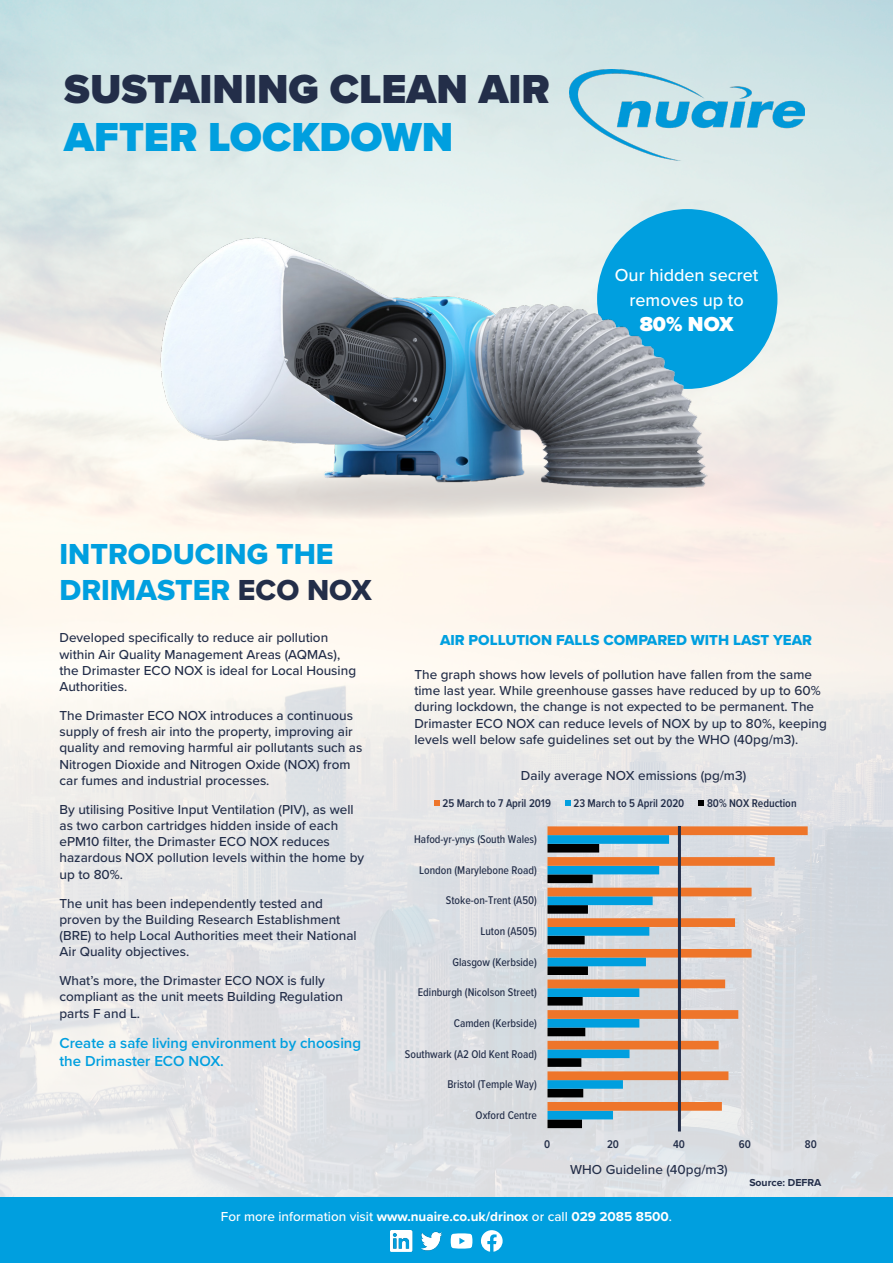
<style>
.page{position:relative;width:893px;height:1263px;background:#fff}
.page>*{position:absolute;margin:0;border:0;box-sizing:border-box;transform-origin:0 0}
.t1{font:900 42px "Proxima Nova";color:#232e49}
.t2{font:900 42px "Proxima Nova";color:#009fdf}
.t3{font:30px/36px "Proxima Nova Extrabld";color:#009fdf}
.t4{font:900 21px "Proxima Nova";color:#fff}
.t5{font:500 18px/25.2px "Proxima Nova";color:#fff;text-align:center}
.t6{font:600 15px/18px "Proxima Nova";color:#009fdf}
.t7{font:15px "Proxima Nova Extrabld";color:#009fdf}
.t8{font:500 13.5px/16.2px "Proxima Nova";color:#232e49}
.t9{font:700 13.5px "Proxima Nova";color:#fff}
.t10{font:500 11.55px "Proxima Nova Cond";letter-spacing:-.005em;color:#232e49}
.t11{font:600 11.55px "Proxima Nova Cond";letter-spacing:-.005em;color:#232e49}
.t12{font:700 10.5px "Proxima Nova";color:#232e49}
.s1{color:#232e49}
.s2{font-weight:500}
</style>
<div class="page">
<img style="left:0;top:0;width:893px;height:1197px">
<img style="left:570px;top:69px;width:235px;height:91px">
<div style="left:0;top:1197px;width:893px;height:66px;background:#009fdf"></div>
<svg style="left:481px;top:1230px;width:22px;height:22px"></svg>
<img style="left:421px;top:1231px;width:21px;height:20px">
<svg style="left:451px;top:1233px;width:21px;height:15px"></svg>
<img style="left:390px;top:1230px;width:22px;height:22px">
<div style="left:597px;top:209px;width:180px;height:180px;background:#009fdf;border-radius:50%"></div>
<img style="left:83px;top:203px;width:667px;height:326px">
<hr style="left:613px;top:824px;width:1px;height:306px;background:#d9d9d9">
<hr style="left:678px;top:824px;width:1px;height:306px;background:#d9d9d9">
<hr style="left:745px;top:824px;width:1px;height:306px;background:#d9d9d9">
<hr style="left:811px;top:824px;width:1px;height:306px;background:#d9d9d9">
<svg style="left:548px;top:1111px;width:121px;height:17px;background:#81adc1"></svg>
<svg style="left:548px;top:826px;width:260px;height:285px;background:#beb4ad"></svg>
<hr style="left:547px;top:824px;width:1px;height:306px;background:#d9d9d9">
<svg style="left:434px;top:800px;width:6px;height:6px"></svg>
<svg style="left:565px;top:800px;width:6px;height:6px"></svg>
<svg style="left:698px;top:800px;width:6px;height:6px"></svg>
<hr style="left:678px;top:826px;width:3px;height:305px;background:#232e49">
<h1 class="t1" style="left:64px;top:57px;width:487px">SUSTAINING CLEAN AIR</h1>
<h1 class="t2" style="left:64px;top:105px;width:390px">AFTER LOCKDOWN</h1>
<h3 class="t5" style="left:615px;top:262px;width:145px">Our hidden secret removes up to</h3>
<h3 class="t4" style="left:640px;top:309px;width:95px">80% NOX</h3>
<h2 class="t3" style="left:60px;top:535px;width:314px">INTRODUCING THE<br>DRIMASTER <span class="s1">ECO NOX</span></h2>
<p class="t8" style="left:60px;top:629px;width:298px">Developed specifically to reduce air pollution within Air Quality Management Areas (AQMAs), the Drimaster ECO NOX is ideal for Local Housing Authorities.</p>
<p class="t8" style="left:60px;top:707px;width:304px">The Drimaster ECO NOX introduces a continuous supply of fresh air into the property, improving air quality and removing harmful air pollutants such as Nitrogen Dioxide and Nitrogen Oxide (NOX) from car fumes and industrial processes.</p>
<p class="t8" style="left:60px;top:801px;width:306px">By utilising Positive Input Ventilation (PIV), as well as two carbon cartridges hidden inside of each ePM10 filter, the Drimaster ECO NOX reduces hazardous NOX pollution levels within the home by up to 80%.</p>
<p class="t8" style="left:60px;top:894px;width:299px">The unit has been independently tested and proven by the Building Research Establishment (BRE) to help Local Authorities meet their National Air Quality objectives.</p>
<p class="t8" style="left:60px;top:972px;width:285px">What’s more, the Drimaster ECO NOX is fully compliant as the unit meets Building Regulation parts F and L.</p>
<p class="t6" style="left:60px;top:1034px;width:303px">Create a safe living environment by choosing the Drimaster ECO NOX.</p>
<p class="t7" style="left:440px;top:629px;width:374px">AIR POLLUTION FALLS COMPARED WITH LAST YEAR</p>
<p class="t8" style="left:414px;top:666px;width:414px">The graph shows how levels of pollution have fallen from the same time last year. While greenhouse gasses have reduced by up to 60% during lockdown, the change is not expected to be permanent. The Drimaster ECO NOX can reduce levels of NOX by up to 80%, keeping levels well below safe guidelines set out by the WHO (40pg/m3).</p>
<p class="t8" style="left:521px;top:767px;width:227px">Daily average NOX emissions (pg/m3)</p>
<p class="t11" style="left:443px;top:794px;width:110px">25 March to 7 April 2019</p>
<p class="t11" style="left:573px;top:794px;width:112px">23 March to 5 April 2020</p>
<p class="t11" style="left:707px;top:794px;width:91px">80% NOX Reduction</p>
<p class="t10" style="left:414px;top:831px;width:124px">Hafod-yr-ynys (South Wales)</p>
<p class="t10" style="left:419px;top:861px;width:119px">London (Marylebone Road)</p>
<p class="t10" style="left:446px;top:892px;width:93px">Stoke-on-Trent (A50)</p>
<p class="t10" style="left:480px;top:923px;width:58px">Luton (A505)</p>
<p class="t10" style="left:452px;top:953px;width:86px">Glasgow (Kerbside)</p>
<p class="t10" style="left:418px;top:984px;width:121px">Edinburgh (Nicolson Street)</p>
<p class="t10" style="left:454px;top:1014px;width:85px">Camden (Kerbside)</p>
<p class="t10" style="left:405px;top:1045px;width:133px">Southwark (A2 Old Kent Road)</p>
<p class="t10" style="left:448px;top:1076px;width:91px">Bristol (Temple Way)</p>
<p class="t10" style="left:476px;top:1106px;width:63px">Oxford Centre</p>
<p class="t11" style="left:544px;top:1136px;width:8px">0</p>
<p class="t11" style="left:607px;top:1136px;width:13px">20</p>
<p class="t11" style="left:673px;top:1136px;width:13px">40</p>
<p class="t11" style="left:739px;top:1136px;width:14px">60</p>
<p class="t11" style="left:805px;top:1136px;width:13px">80</p>
<p class="t8" style="left:570px;top:1160px;width:159px">WHO Guideline (40pg/m3)</p>
<p class="t12" style="left:749px;top:1174px;width:74px">Source: DEFRA</p>
<p class="t9" style="left:221px;top:1206px;width:453px"><span class="s2">For more information visit</span> www.nuaire.co.uk/drinox <span class="s2">or call</span> 029 2085 8500<span class="s2">.</span></p>
</div>
